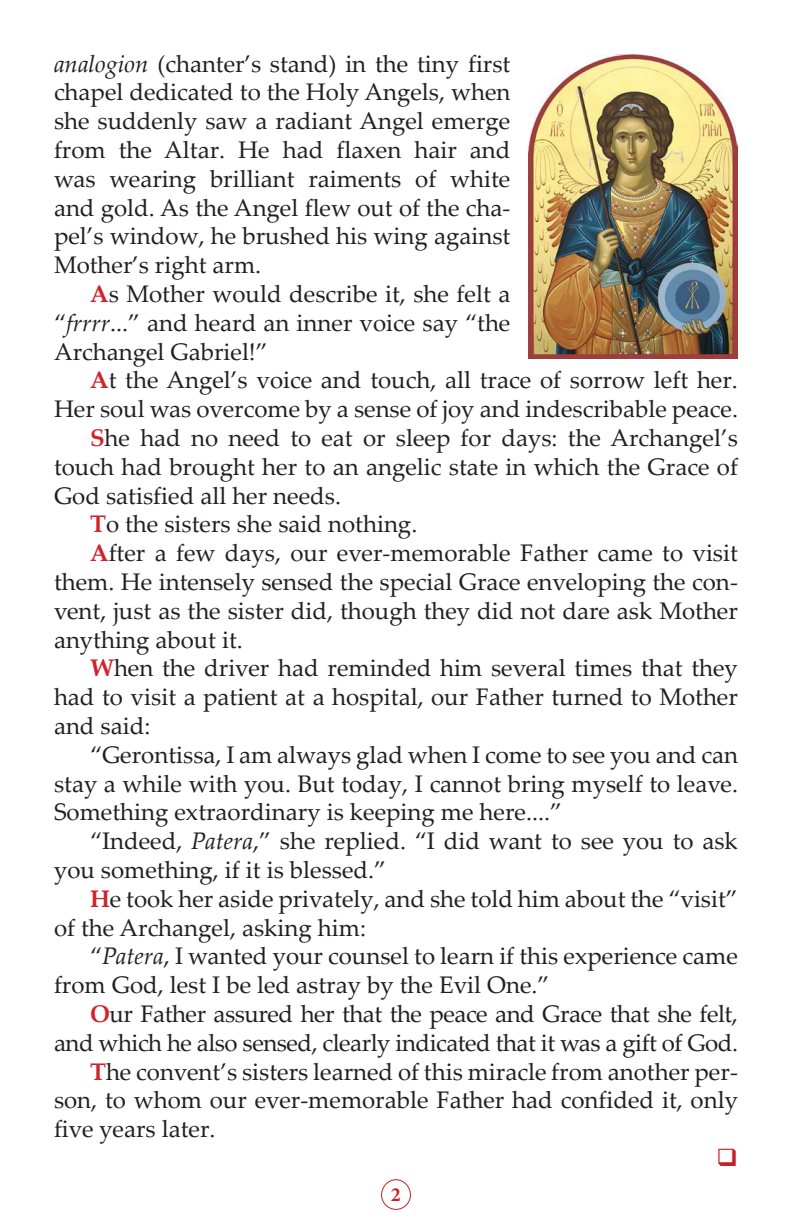
<style>
.page{position:relative;width:792px;height:1224px;background:#fff}
.page>*{position:absolute;margin:0;border:0;box-sizing:border-box;transform-origin:0 0}
.t1{font:24px/28.8px "Palatino Linotype";color:#231f20;text-align:justify}
.t2{font:24px/28.8px "Palatino Linotype";letter-spacing:-.02em;color:#231f20;text-align:right}
.t3{font:700 20px "Minion Pro";color:#c62026}
.s1{font-style:italic}
.s2{font-weight:700;color:#d1232a}
</style>
<div class="page">
<img style="left:528px;top:54px;width:210px;height:305px">
<div style="left:381px;top:1179px;width:30px;height:31px;border:1px solid #c62026;border-radius:50%"></div>
<p class="t1" style="left:54px;top:48px;width:458px"><span class="s1">analogion</span> (chanter’s stand) in the tiny first chapel dedicated to the Holy Angels, when she suddenly saw a radiant Angel emerge from the Altar. He had flaxen hair and was wearing brilliant raiments of white and gold. As the Angel flew out of the cha&shy;pel’s window, he brushed his wing against Mother’s right arm.</p>
<p class="t1" style="left:54px;top:278px;width:458px;text-indent:36px"><span class="s2">A</span>s Mother would describe it, she felt a “<span class="s1">frrrr</span>...” and heard an inner voice say “the Archangel Gabriel!”</p>
<p class="t1" style="left:54px;top:365px;width:686px;text-align:right"><span class="s2">A</span>t the Angel’s voice and touch, all trace of sorrow left her.<br>Her soul was overcome by a sense of joy and indescribable peace.</p>
<p class="t1" style="left:54px;top:422px;width:686px;text-indent:36px"><span class="s2">S</span>he had no need to eat or sleep for days: the Archangel’s touch had brought her to an angelic state in which the Grace of God satisfied all her needs.</p>
<p class="t1" style="left:90px;top:509px;width:329px"><span class="s2">T</span>o the sisters she said nothing.</p>
<p class="t1" style="left:54px;top:538px;width:685px;text-indent:36px"><span class="s2">A</span>fter a few days, our ever-memorable Father came to visit them. He intensely sensed the special Grace enveloping the con&shy;vent, just as the sister did, though they did not dare ask Mother anything about it.</p>
<p class="t1" style="left:54px;top:653px;width:686px;text-indent:36px"><span class="s2">W</span>hen the driver had reminded him several times that they had to visit a patient at a hospital, our Father turned to Mother and said:</p>
<p class="t1" style="left:54px;top:739px;width:686px;text-indent:36px">“Gerontissa, I am always glad when I come to see you and can stay a while with you. But today, I cannot bring myself to leave.<br>Something extraordinary is keeping me here....”</p>
<p class="t1" style="left:54px;top:826px;width:686px;text-indent:36px">“Indeed, <span class="s1">Patera</span>,” she replied. “I did want to see you to ask you something, if it is blessed.”</p>
<p class="t1" style="left:54px;top:883px;width:685px;text-indent:36px"><span class="s2">H</span>e took her aside privately, and she told him about the “visit” of the Archangel, asking him:</p>
<p class="t1" style="left:54px;top:941px;width:685px;text-indent:36px">“<span class="s1">Patera</span>, I wanted your counsel to learn if this experience came from God, lest I be led astray by the Evil One.”</p>
<p class="t2" style="left:54px;top:998px;width:686px"><span class="s2">O</span>ur Father assured her that the peace and Grace that she felt, and which he also sensed, clearly indicated that it was a gift of God.</p>
<p class="t1" style="left:54px;top:1056px;width:686px;text-indent:36px"><span class="s2">T</span>he convent’s sisters learned of this miracle from another per&shy;son, to whom our ever-memorable Father had confided it, only five years later.</p>
<p class="t3" style="left:391px;top:1181px;width:11px">2</p>
</div>
